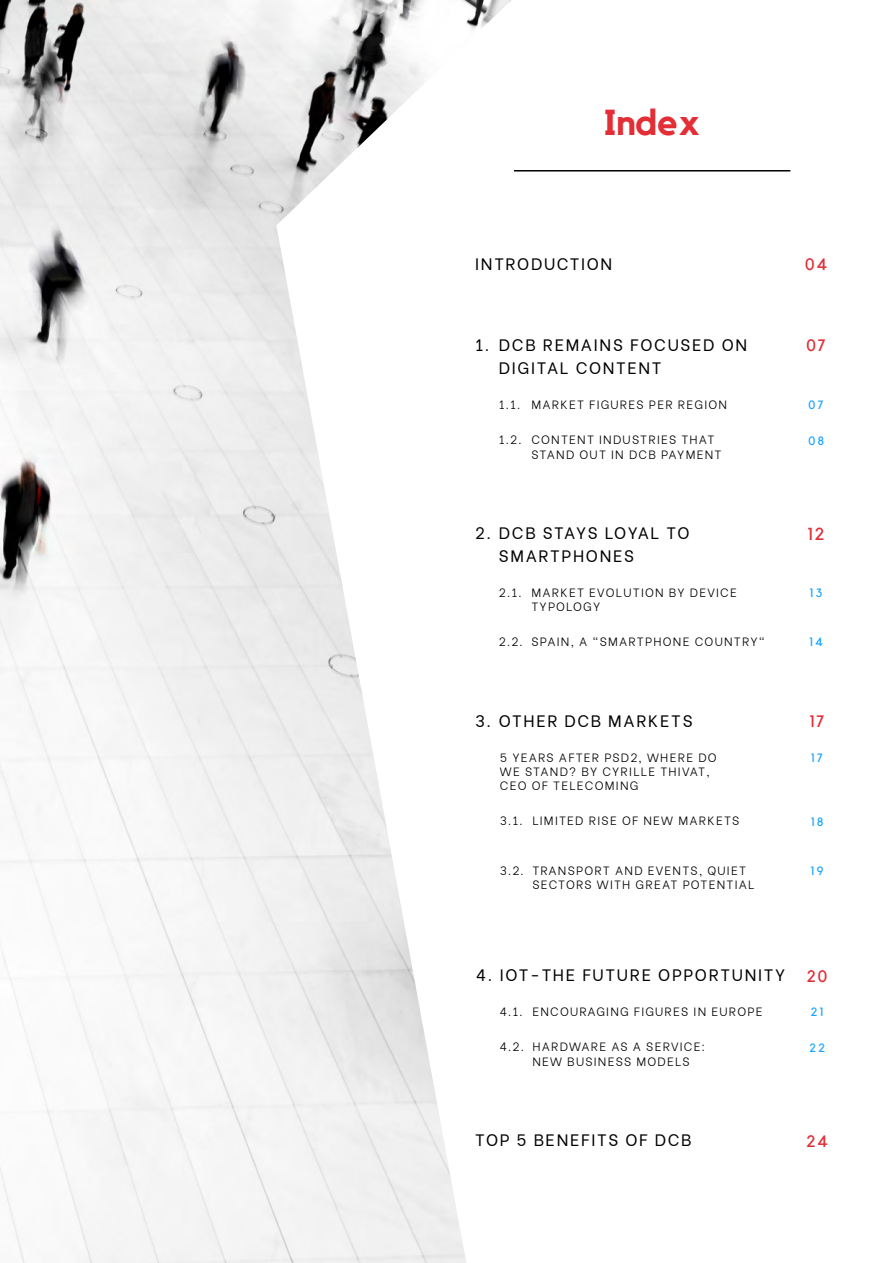
<style>
.page{position:relative;width:893px;height:1263px;background:#fff}
.page>*{position:absolute;margin:0;border:0;box-sizing:border-box;transform-origin:0 0}
.t1{font:700 36px "Kollektif";color:#e32e36}
.t2{font:17.4px "Kollektif";color:#e32e36}
.t3{font:16.5px "Be Vietnam";letter-spacing:.1em;color:#000}
.t4{font:16.5px "Kollektif";letter-spacing:.1em;color:#e32e36}
.t5{font:300 12px/14.4px "Be Vietnam";letter-spacing:.1em;color:#000}
.t6{font:12px "Kollektif";letter-spacing:.2em;color:#1aa6ff}
</style>
<div class="page">
<img style="left:0;top:0;width:511px;height:1263px">
<hr style="left:514px;top:170px;width:276px;height:2px;background:#000">
<h1 class="t1" style="left:604px;top:101px;width:98px">Index</h1>
<h3 class="t3" style="left:475px;top:251px;width:138px">INTRODUCTION</h3>
<h3 class="t4" style="left:805px;top:255px;width:23px">04</h3>
<h3 class="t3" style="left:475px;top:331px;width:273px">1. DCB REMAINS FOCUSED ON</h3>
<h3 class="t4" style="left:807px;top:335px;width:21px">07</h3>
<h3 class="t3" style="left:499px;top:354px;width:164px">DIGITAL CONTENT</h3>
<p class="t5" style="left:499px;top:396px;width:230px">1.1. MARKET FIGURES PER REGION</p>
<p class="t6" style="left:809px;top:398px;width:17px">07</p>
<p class="t5" style="left:499px;top:432px;width:217px">1.2. CONTENT INDUSTRIES THAT</p>
<p class="t6" style="left:808px;top:433px;width:17px">08</p>
<p class="t5" style="left:531px;top:446px;width:192px">STAND OUT IN DCB PAYMENT</p>
<h3 class="t3" style="left:475px;top:519px;width:216px">2. DCB STAYS LOYAL TO</h3>
<h2 class="t2" style="left:808px;top:523px;width:18px">12</h2>
<h3 class="t3" style="left:499px;top:543px;width:137px">SMARTPHONES</h3>
<p class="t5" style="left:499px;top:584px;width:239px">2.1. MARKET EVOLUTION BY DEVICE</p>
<p class="t6" style="left:810px;top:586px;width:14px">13</p>
<p class="t5" style="left:531px;top:598px;width:70px">TYPOLOGY</p>
<p class="t5" style="left:499px;top:634px;width:268px">2.2. SPAIN, A "SMARTPHONE COUNTRY"</p>
<p class="t6" style="left:809px;top:635px;width:15px">14</p>
<h3 class="t3" style="left:475px;top:707px;width:219px">3. OTHER DCB MARKETS</h3>
<h3 class="t4" style="left:810px;top:712px;width:16px">17</h3>
<p class="t5" style="left:500px;top:749px;width:218px">5 YEARS AFTER PSD2, WHERE DO</p>
<p class="t6" style="left:811px;top:750px;width:13px">17</p>
<p class="t5" style="left:500px;top:763px;width:211px">WE STAND? BY CYRILLE THIVAT,<br>CEO OF TELECOMING</p>
<p class="t5" style="left:500px;top:812px;width:241px">3.1. LIMITED RISE OF NEW MARKETS</p>
<p class="t6" style="left:811px;top:814px;width:14px">18</p>
<p class="t5" style="left:500px;top:862px;width:248px">3.2. TRANSPORT AND EVENTS, QUIET</p>
<p class="t6" style="left:811px;top:864px;width:14px">19</p>
<p class="t5" style="left:532px;top:876px;width:224px">SECTORS WITH GREAT POTENTIAL</p>
<h3 class="t3" style="left:476px;top:962px;width:311px">4. IOT-THE FUTURE OPPORTUNITY</h3>
<h3 class="t4" style="left:807px;top:966px;width:22px">20</h3>
<p class="t5" style="left:500px;top:1004px;width:264px">4.1. ENCOURAGING FIGURES IN EUROPE</p>
<p class="t6" style="left:811px;top:1005px;width:14px">21</p>
<p class="t5" style="left:500px;top:1039px;width:207px">4.2. HARDWARE AS A SERVICE:</p>
<p class="t6" style="left:809px;top:1041px;width:17px">22</p>
<p class="t5" style="left:532px;top:1053px;width:159px">NEW BUSINESS MODELS</p>
<h3 class="t3" style="left:475px;top:1126px;width:218px">TOP 5 BENEFITS OF DCB</h3>
<h3 class="t4" style="left:806px;top:1131px;width:23px">24</h3>
</div>
